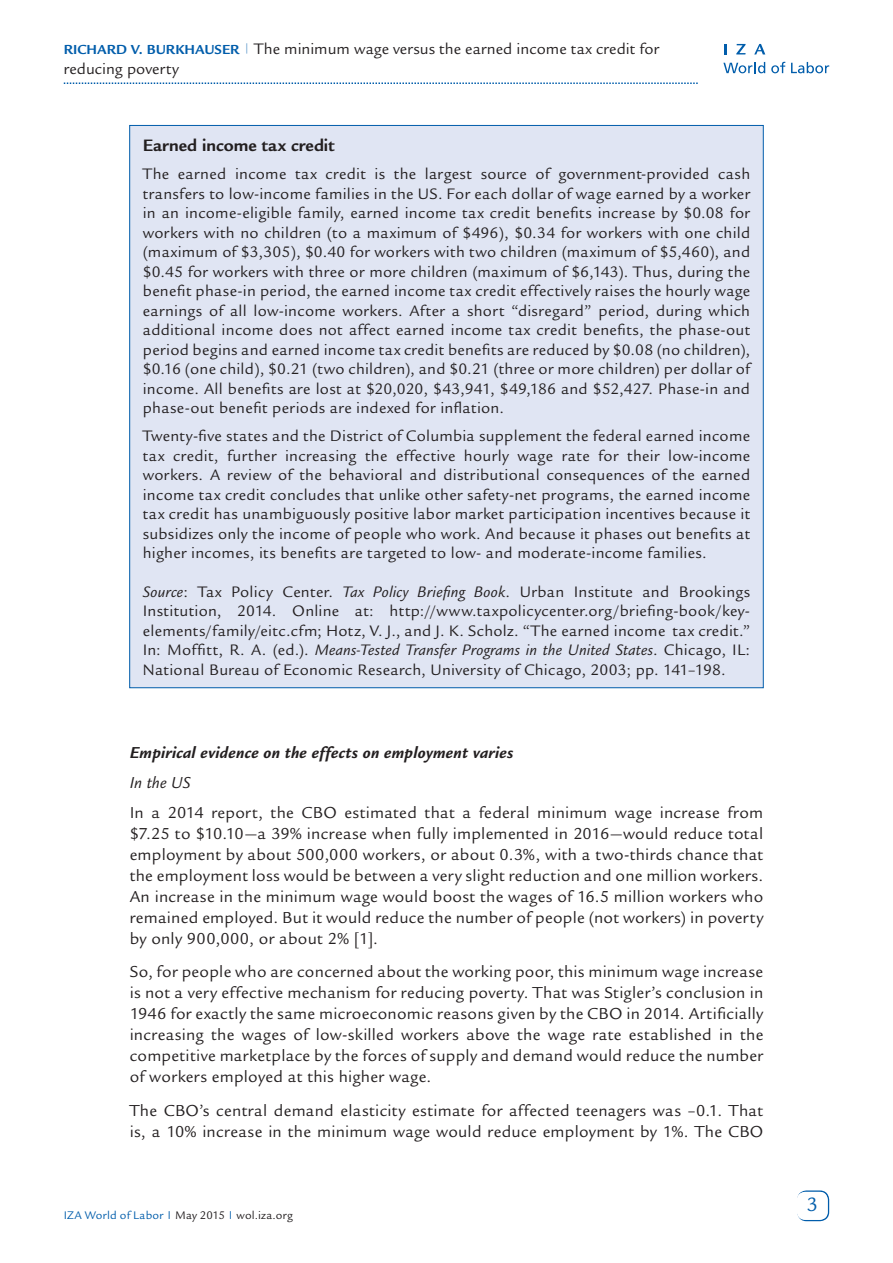
<style>
.page{position:relative;width:893px;height:1263px;background:#fff}
.page>*{position:absolute;margin:0;border:0;box-sizing:border-box;transform-origin:0 0}
.t1{font:21px "Legacy Sans Std";color:#015dab}
.t2{font:700 18px "Legacy Sans Std";color:#231f20}
.t3{font:17.25px/21px "Legacy Sans Std";letter-spacing:.015em;color:#231f20;text-align:justify}
.t4{font:italic 700 17.25px "Legacy Sans Std";letter-spacing:.015em;color:#231f20}
.t5{font:italic 17.25px "Legacy Sans Std";letter-spacing:.01em;color:#231f20}
.t6{font:16.5px/19.5px "Legacy Sans Std";letter-spacing:.015em;color:#231f20;text-align:justify}
.t7{font:12px "Legacy Sans Std";letter-spacing:.015em;color:#231f20}
.s1{font-weight:700;font-size:14.25px;color:#015dab}
.s2{font-style:italic}
.s3{color:#015dab}
</style>
<div class="page">
<div style="left:797px;top:1190px;width:32px;height:31px;border:2px solid #015dab;border-radius:9px"></div>
<div style="left:797px;top:1192px;width:31px;height:28px;background:#fff;border-radius:9px"></div>
<svg style="left:64px;top:82px;width:634px;height:2px"></svg>
<svg style="left:723px;top:62px;width:42px;height:11px"></svg>
<svg style="left:771px;top:62px;width:14px;height:11px"></svg>
<svg style="left:791px;top:62px;width:38px;height:11px"></svg>
<svg style="left:724px;top:44px;width:2px;height:10px"></svg>
<svg style="left:736px;top:44px;width:10px;height:10px"></svg>
<svg style="left:754px;top:44px;width:11px;height:10px"></svg>
<div style="left:130px;top:125px;width:633px;height:563px;background:#e0e5f3"></div>
<p class="t6" style="left:64px;top:39px;width:597px"><span class="s1">Richard V. Burkhauser</span> <sup>|</sup> The minimum wage versus the earned income tax credit for reducing poverty</p>
<p class="t2" style="left:143px;top:135px;width:193px">Earned income tax credit</p>
<p class="t6" style="left:143px;top:164px;width:609px">The earned income tax credit is the largest source of government-provided cash transfers to low-income families in the US. For each dollar of wage earned by a worker in an income-eligible family, earned income tax credit benefits increase by $0.08 for workers with no children (to a maximum of $496), $0.34 for workers with one child (maximum of $3,305), $0.40 for workers with two children (maximum of $5,460), and $0.45 for workers with three or more children (maximum of $6,143). Thus, during the benefit phase-in period, the earned income tax credit effectively raises the hourly wage earnings of all low-income workers. After a short “disregard” period, during which additional income does not affect earned income tax credit benefits, the phase-out period begins and earned income tax credit benefits are reduced by $0.08 (no children), $0.16 (one child), $0.21 (two children), and $0.21 (three or more children) per dollar of income. All benefits are lost at $20,020, $43,941, $49,186 and $52,427. Phase-in and phase-out benefit periods are indexed for inflation.</p>
<p class="t6" style="left:143px;top:426px;width:609px">Twenty-five states and the District of Columbia supplement the federal earned income tax credit, further increasing the effective hourly wage rate for their low-income workers. A review of the behavioral and distributional consequences of the earned income tax credit concludes that unlike other safety-net programs, the earned income tax credit has unambiguously positive labor market participation incentives because it subsidizes only the income of people who work. And because it phases out benefits at higher incomes, its benefits are targeted to low- and moderate-income families.</p>
<p class="t6" style="left:143px;top:582px;width:609px"><span class="s2">Source</span>: Tax Policy Center. <span class="s2">Tax Policy Briefing Book</span>. Urban Institute and Brookings Institution, 2014. Online at: http://www.taxpolicycenter.org/briefing-book/key&shy;elements/family/eitc.cfm; Hotz, V. J., and J. K. Scholz. “The earned income tax credit.” In: Moffitt, R. A. (ed.). <span class="s2">Means-Tested Transfer Programs in the United States</span>. Chicago, IL:<br>National Bureau of Economic Research, University of Chicago, 2003; pp. 141–198.</p>
<p class="t4" style="left:130px;top:742px;width:385px">Empirical evidence on the effects on employment varies</p>
<p class="t5" style="left:130px;top:773px;width:62px">In the US</p>
<p class="t3" style="left:130px;top:802px;width:635px">In a 2014 report, the CBO estimated that a federal minimum wage increase from $7.25 to $10.10—a 39% increase when fully implemented in 2016—would reduce total employment by about 500,000 workers, or about 0.3%, with a two-thirds chance that the employment loss would be between a very slight reduction and one million workers.<br>An increase in the minimum wage would boost the wages of 16.5 million workers who remained employed. But it would reduce the number of people (not workers) in poverty by only 900,000, or about 2% [1].</p>
<p class="t3" style="left:130px;top:961px;width:635px">So, for people who are concerned about the working poor, this minimum wage increase is not a very effective mechanism for reducing poverty. That was Stigler’s conclusion in 1946 for exactly the same microeconomic reasons given by the CBO in 2014. Artificially increasing the wages of low-skilled workers above the wage rate established in the competitive marketplace by the forces of supply and demand would reduce the number of workers employed at this higher wage.</p>
<p class="t3" style="left:130px;top:1100px;width:635px">The CBO’s central demand elasticity estimate for affected teenagers was –0.1. That is, a 10% increase in the minimum wage would reduce employment by 1%. The CBO</p>
<p class="t7" style="left:64px;top:1208px;width:231px"><span class="s3">IZA World of Labor</span> <sup>|</sup> May 2015 <sup>|</sup> wol.iza.org</p>
<p class="t1" style="left:807px;top:1192px;width:13px">3</p>
</div>
